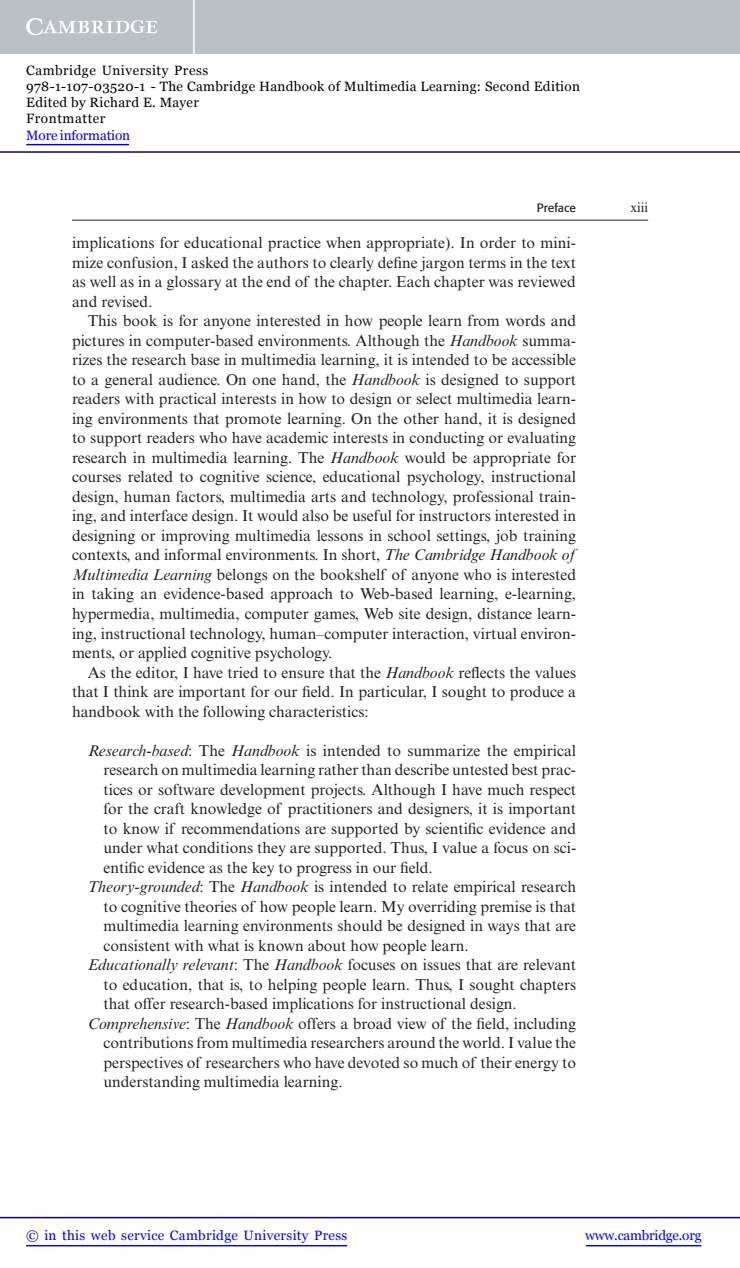
<style>
.page{position:relative;width:740px;height:1268px;background:#fff}
.page>*{position:absolute;margin:0;border:0;box-sizing:border-box;transform-origin:0 0}
.t1{font:15.75px/19.5px "Times New Roman MT Std";color:#231f20;text-align:justify}
.t2{font:13.5px/16.2px "Georgia";letter-spacing:.025em;color:#000}
.t3{font:13.5px "Georgia";letter-spacing:.025em;color:#0000f1}
.t4{font:13.5px "Georgia";letter-spacing:-.015em;color:#0000f1}
.t5{font:13.5px "Georgia";letter-spacing:-.01em;color:#0000f1}
.t6{font:13.5px "Times New Roman MT Std";color:#231f20}
.t7{font:12px "Formata";color:#231f20}
.s1{font-style:italic}
</style>
<div class="page">
<hr style="left:72px;top:220px;width:576px;height:1px;background:#231f20">
<div style="left:0;top:0;width:740px;height:54px;background:#bac0c6"></div>
<svg style="left:26px;top:18px;width:132px;height:17px"></svg>
<hr style="left:193px;top:0;width:2px;height:54px;background:#fff">
<hr style="left:0;top:151px;width:740px;height:2px;background:#150666">
<hr style="left:586px;top:1244px;width:115px;height:2px;background:#0000f1">
<hr style="left:0;top:1216px;width:740px;height:2px;background:#150666">
<hr style="left:26px;top:1244px;width:321px;height:2px;background:#0000f1">
<hr style="left:26px;top:144px;width:103px;height:1px;background:#0000f1">
<p class="t2" style="left:26px;top:62px;width:555px">Cambridge University Press<br>978-1-107-03520-1 - The Cambridge Handbook of Multimedia Learning: Second Edition Edited by Richard E. Mayer<br>Frontmatter</p>
<p class="t5" style="left:26px;top:127px;width:105px">More information</p>
<p class="t7" style="left:537px;top:203px;width:41px">Preface</p>
<p class="t6" style="left:630px;top:202px;width:19px">xiii</p>
<p class="t1" style="left:72px;top:234px;width:506px">implications for educational practice when appropriate). In order to mini&shy;mize confusion, I asked the authors to clearly define jargon terms in the text as well as in a glossary at the end of the chapter. Each chapter was reviewed and revised.</p>
<p class="t1" style="left:72px;top:312px;width:506px;text-indent:16px">This book is for anyone interested in how people learn from words and pictures in computer-based environments. Although the <span class="s1">Handbook</span> summa&shy;rizes the research base in multimedia learning, it is intended to be accessible to a general audience. On one hand, the <span class="s1">Handbook</span> is designed to support readers with practical interests in how to design or select multimedia learn&shy;ing environments that promote learning. On the other hand, it is designed to support readers who have academic interests in conducting or evaluating research in multimedia learning. The <span class="s1">Handbook</span> would be appropriate for courses related to cognitive science, educational psychology, instructional design, human factors, multimedia arts and technology, professional train&shy;ing, and interface design. It would also be useful for instructors interested in designing or improving multimedia lessons in school settings, job training contexts, and informal environments. In short, <span class="s1">The Cambridge Handbook of Multimedia Learning</span> belongs on the bookshelf of anyone who is interested in taking an evidence-based approach to Web-based learning, e-learning, hypermedia, multimedia, computer games, Web site design, distance learn&shy;ing, instructional technology, human–computer interaction, virtual environ&shy;ments, or applied cognitive psychology.</p>
<p class="t1" style="left:72px;top:663px;width:506px;text-indent:16px">As the editor, I have tried to ensure that the <span class="s1">Handbook</span> reflects the values that I think are important for our field. In particular, I sought to produce a handbook with the following characteristics:</p>
<p class="t1" style="left:88px;top:741px;width:490px"><span class="s1">Research-based</span> : The <span class="s1">Handbook</span> is intended to summarize the empirical</p>
<p class="t1" style="left:104px;top:761px;width:474px">research on multimedia learning rather than describe untested best prac-</p>
<p class="t1" style="left:104px;top:780px;width:474px">tices or software development projects. Although I have much respect</p>
<p class="t1" style="left:104px;top:800px;width:474px">for the craft knowledge of practitioners and designers, it is important</p>
<p class="t1" style="left:104px;top:819px;width:474px">to know if recommendations are supported by scientific evidence and</p>
<p class="t1" style="left:104px;top:839px;width:474px">under what conditions they are supported. Thus, I value a focus on sci-</p>
<p class="t1" style="left:104px;top:858px;width:331px">entific evidence as the key to progress in our field.</p>
<p class="t1" style="left:88px;top:878px;width:490px"><span class="s1">Theory-grounded</span> : The <span class="s1">Handbook</span> is intended to relate empirical research</p>
<p class="t1" style="left:104px;top:897px;width:474px">to cognitive theories of how people learn. My overriding premise is that</p>
<p class="t1" style="left:104px;top:917px;width:474px">multimedia learning environments should be designed in ways that are</p>
<p class="t1" style="left:104px;top:936px;width:367px">consistent with what is known about how people learn.</p>
<p class="t1" style="left:88px;top:956px;width:490px"><span class="s1">Educationally relevant</span> : The <span class="s1">Handbook</span> focuses on issues that are relevant</p>
<p class="t1" style="left:104px;top:975px;width:474px">to education, that is, to helping people learn. Thus, I sought chapters</p>
<p class="t1" style="left:104px;top:995px;width:415px">that offer research-based implications for instructional design.</p>
<p class="t1" style="left:88px;top:1014px;width:490px"><span class="s1">Comprehensive</span> : The <span class="s1">Handbook</span> offers a broad view of the field, including</p>
<p class="t1" style="left:104px;top:1034px;width:474px">contributions from multimedia researchers around the world. I value the</p>
<p class="t1" style="left:104px;top:1053px;width:474px">perspectives of researchers who have devoted so much of their energy to</p>
<p class="t1" style="left:104px;top:1073px;width:241px">understanding multimedia learning.</p>
<p class="t3" style="left:26px;top:1226px;width:323px">© in this web service Cambridge University Press</p>
<p class="t4" style="left:585px;top:1226px;width:118px">www.cambridge.org</p>
</div>
